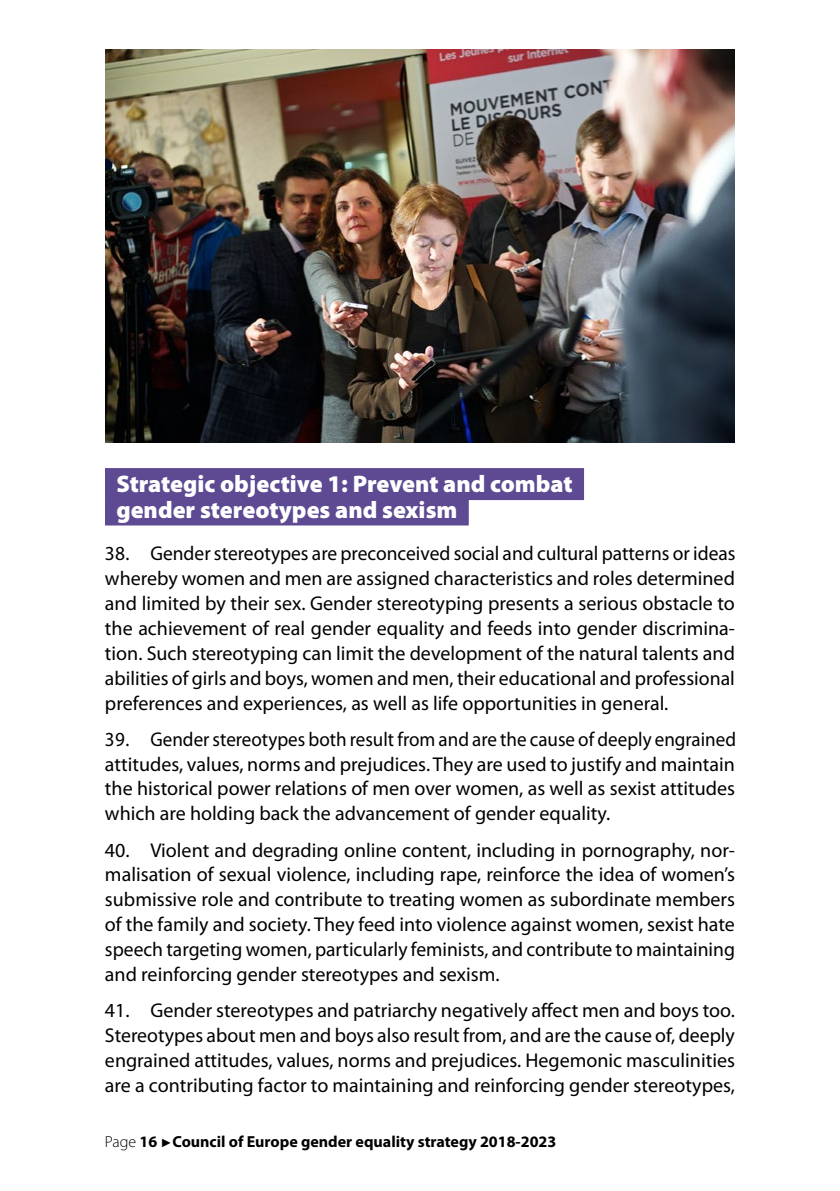
<style>
.page{position:relative;width:840px;height:1191px;background:#fff}
.page>*{position:absolute;margin:0;border:0;box-sizing:border-box;transform-origin:0 0}
.t1{font:900 24px/26.8px "Myriad Pro";color:#fff}
.t2{font:20px/24.8px "Myriad Pro";color:#000;text-align:justify}
.t3{font:20px/24.8px "Myriad Pro";color:#000;text-align:justify;scale:.95 1}
.t4{font:700 16px "Myriad Pro";color:#000}
.s1{font-weight:300}
.s2{font-family:"Arial";font-weight:400;font-size:12px}
</style>
<div class="page">
<div style="left:105px;top:468px;width:478px;height:32px;background:#5d4a93"></div>
<div style="left:105px;top:493px;width:363px;height:32px;background:#5d4a93"></div>
<img style="left:105px;top:50px;width:629px;height:392px">
<p class="t1" style="left:116px;top:469px;width:457px">Strategic objective 1: Prevent and combat gender stereotypes and sexism</p>
<p class="t2" style="left:105px;top:541px;width:631px">38. Gender stereotypes are preconceived social and cultural patterns or ideas whereby women and men are assigned characteristics and roles determined and limited by their sex. Gender stereotyping presents a serious obstacle to the achievement of real gender equality and feeds into gender discrimina&shy;tion. Such stereotyping can limit the development of the natural talents and abilities of girls and boys, women and men, their educational and professional preferences and experiences, as well as life opportunities in general.</p>
<p class="t3" style="left:105px;top:726px;width:665px">39. Gender stereotypes both result from and are the cause of deeply engrained attitudes, values, norms and prejudices. They are used to justify and maintain the historical power relations of men over women, as well as sexist attitudes which are holding back the advancement of gender equality.</p>
<p class="t2" style="left:105px;top:837px;width:631px">40. Violent and degrading online content, including in pornography, nor&shy;malisation of sexual violence, including rape, reinforce the idea of women’s submissive role and contribute to treating women as subordinate members of the family and society. They feed into violence against women, sexist hate speech targeting women, particularly feminists, and contribute to maintaining and reinforcing gender stereotypes and sexism.</p>
<p class="t2" style="left:105px;top:997px;width:631px">41. Gender stereotypes and patriarchy negatively affect men and boys too.<br>Stereotypes about men and boys also result from, and are the cause of, deeply engrained attitudes, values, norms and prejudices. Hegemonic masculinities are a contributing factor to maintaining and reinforcing gender stereotypes,</p>
<p class="t4" style="left:105px;top:1131px;width:452px"><span class="s1">Page</span> 16 <span class="s2">►</span>Council of Europe gender equality strategy 2018-2023</p>
</div>
